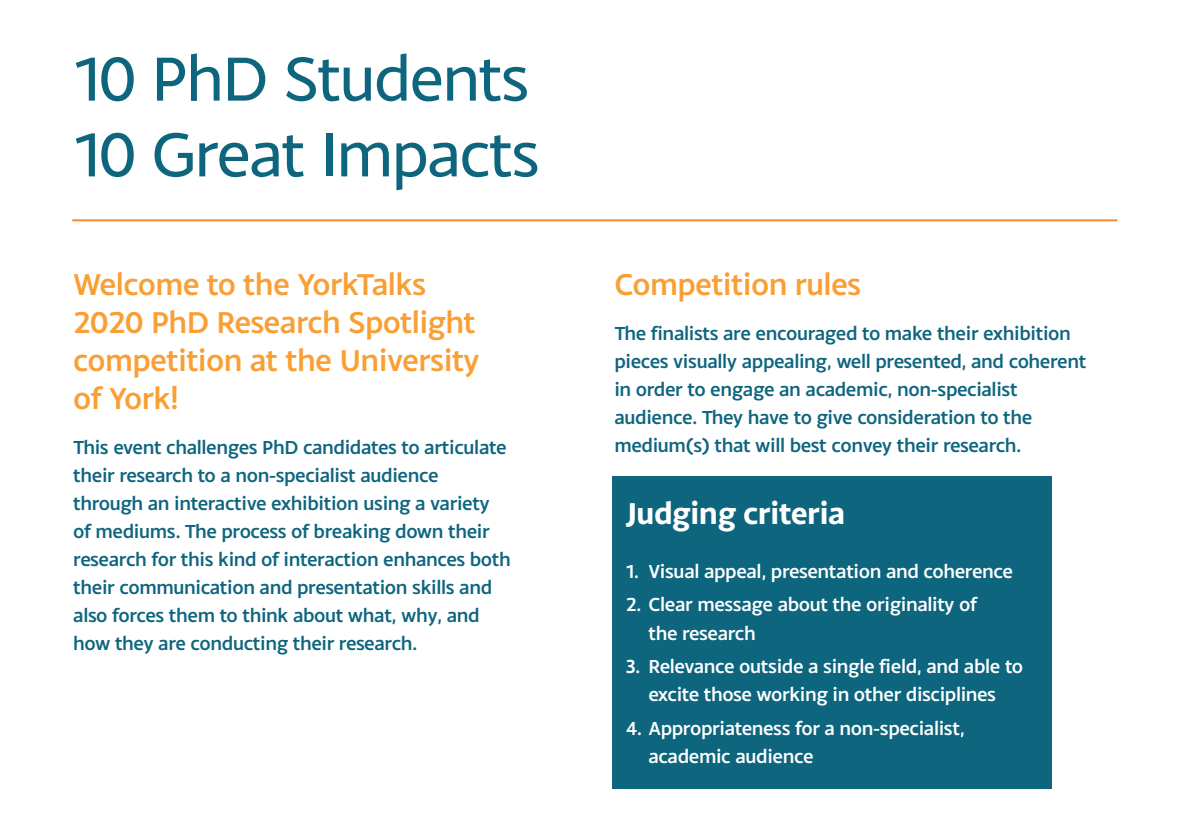
<style>
.page{position:relative;width:1191px;height:840px;background:#fff}
.page>*{position:absolute;margin:0;border:0;box-sizing:border-box;transform-origin:0 0}
.t1{font:66px "Monsal Gothic";letter-spacing:-.03em;color:#0e657e}
.t2{font:500 32px/38px "Monsal Gothic";letter-spacing:-.02em;color:#f99f33}
.t3{font:700 32px "Monsal Gothic";letter-spacing:-.02em;color:#fff}
.t4{font:500 20px/28px "Monsal Gothic";letter-spacing:-.02em;color:#0e657e}
.t5{font:500 20px/28px "Monsal Gothic";letter-spacing:-.02em;color:#fff}
</style>
<div class="page">
<hr style="left:72px;top:219px;width:1045px;height:2px;background:#f58932">
<div style="left:612px;top:476px;width:440px;height:312px;background:#0e657e"></div>
<p class="t1" style="left:73px;top:38px;width:458px">10 PhD Students</p>
<p class="t1" style="left:73px;top:113px;width:468px">10 Great Impacts</p>
<p class="t2" style="left:73px;top:264px;width:408px">Welcome to the YorkTalks<br>2020 PhD Research Spotlight competition at the University of York!</p>
<p class="t4" style="left:73px;top:432px;width:439px">This event challenges PhD candidates to articulate their research to a non-specialist audience through an interactive exhibition using a variety of mediums. The process of breaking down their research for this kind of interaction enhances both their communication and presentation skills and also forces them to think about what, why, and how they are conducting their research.</p>
<p class="t2" style="left:614px;top:264px;width:248px">Competition rules</p>
<p class="t4" style="left:614px;top:318px;width:473px">The finalists are encouraged to make their exhibition pieces visually appealing, well presented, and coherent in order to engage an academic, non-specialist audience. They have to give consideration to the medium(s) that will best convey their research.</p>
<p class="t3" style="left:626px;top:492px;width:221px">Judging criteria</p>
<p class="t5" style="left:626px;top:556px;width:389px">1. Visual appeal, presentation and coherence</p>
<p class="t5" style="left:648px;top:590px;width:330px;text-indent:-23px">2. Clear message about the originality of the research</p>
<p class="t5" style="left:626px;top:651px;width:399px;text-align:center">3. Relevance outside a single field, and able to excite those working in other disciplines</p>
<p class="t5" style="left:648px;top:713px;width:318px;text-indent:-23px">4. Appropriateness for a non-specialist, academic audience</p>
</div>
